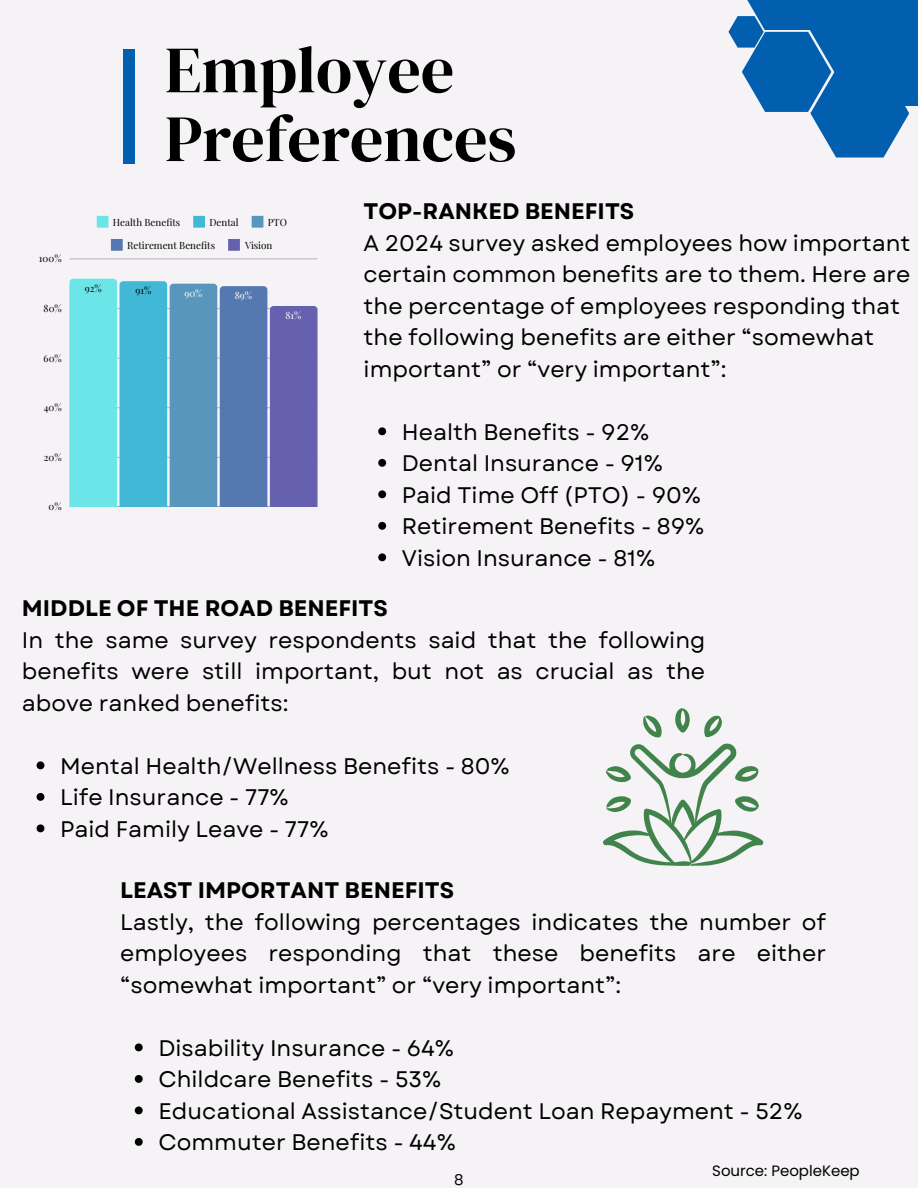
<style>
.page{position:relative;width:918px;height:1188px;background:#f5f3f5}
.page>*{position:absolute;margin:0;border:0;box-sizing:border-box;transform-origin:0 0}
.t1{font:66px/68.8px "DM Serif Display";color:#000}
.t2{font:22.5px/31.5px "Garet";color:#000}
.t3{font:700 22.5px "Garet";color:#000}
.t4{font:15px "Poppins";color:#000}
.t5{font:9.75px "Playfair Display";color:#000}
.t6{font:9.75px "Playfair Display";color:#fff}
</style>
<div class="page">
<div style="left:123px;top:49px;width:11px;height:115px;background:#025eaf"></div>
<div style="left:792px;top:0;width:126px;height:106px;background:#025eaf"></div>
<svg style="left:728px;top:16px;width:181px;height:142px"></svg>
<div style="left:739px;top:0;width:107px;height:30px;background:#025eaf"></div>
<svg style="left:97px;top:216px;width:12px;height:12px"></svg>
<svg style="left:193px;top:216px;width:12px;height:12px"></svg>
<svg style="left:252px;top:216px;width:11px;height:12px"></svg>
<svg style="left:111px;top:239px;width:12px;height:12px"></svg>
<svg style="left:228px;top:239px;width:12px;height:12px"></svg>
<hr style="left:69px;top:259px;width:249px;height:1px;background:#deddde">
<svg style="left:69px;top:279px;width:249px;height:228px;background:#65a4c8"></svg>
<svg style="left:603px;top:708px;width:161px;height:158px"></svg>
<svg style="left:37px;top:761px;width:7px;height:8px"></svg>
<svg style="left:37px;top:793px;width:7px;height:8px"></svg>
<svg style="left:37px;top:824px;width:7px;height:8px"></svg>
<svg style="left:378px;top:427px;width:8px;height:8px"></svg>
<svg style="left:378px;top:459px;width:8px;height:8px"></svg>
<svg style="left:378px;top:490px;width:8px;height:8px"></svg>
<svg style="left:378px;top:522px;width:8px;height:8px"></svg>
<svg style="left:378px;top:553px;width:8px;height:8px"></svg>
<svg style="left:135px;top:1043px;width:8px;height:8px"></svg>
<svg style="left:135px;top:1075px;width:8px;height:8px"></svg>
<svg style="left:135px;top:1106px;width:8px;height:8px"></svg>
<svg style="left:135px;top:1138px;width:8px;height:8px"></svg>
<p class="t5" style="left:39px;top:251px;width:24px">100%</p>
<p class="t5" style="left:44px;top:301px;width:20px">80%</p>
<p class="t5" style="left:44px;top:350px;width:20px">60%</p>
<p class="t5" style="left:44px;top:400px;width:20px">40%</p>
<p class="t5" style="left:44px;top:450px;width:19px">20%</p>
<p class="t5" style="left:49px;top:499px;width:15px">0%</p>
<h1 class="t1" style="left:165px;top:36px;width:353px">Employee<br>Preferences</h1>
<p class="t5" style="left:113px;top:214px;width:69px">Health Benefits</p>
<p class="t5" style="left:209px;top:214px;width:31px">Dental</p>
<p class="t5" style="left:268px;top:214px;width:21px">PTO</p>
<p class="t5" style="left:127px;top:237px;width:89px">Retirement Benefits</p>
<p class="t5" style="left:245px;top:237px;width:29px">Vision</p>
<p class="t5" style="left:85px;top:281px;width:18px">92%</p>
<p class="t5" style="left:135px;top:283px;width:17px">91%</p>
<p class="t6" style="left:184px;top:286px;width:20px">90%</p>
<p class="t6" style="left:235px;top:288px;width:19px">89%</p>
<p class="t6" style="left:286px;top:308px;width:18px">81%</p>
<p class="t3" style="left:364px;top:197px;width:272px">TOP-RANKED BENEFITS</p>
<p class="t2" style="left:364px;top:228px;width:549px">A 2024 survey asked employees how important certain common benefits are to them. Here are the percentage of employees responding that the following benefits are either “somewhat important” or “very important”:</p>
<p class="t2" style="left:402px;top:417px;width:304px">Health Benefits - 92%<br>Dental Insurance - 91%<br>Paid Time Off (PTO) - 90%<br>Retirement Benefits - 89%<br>Vision Insurance - 81%</p>
<p class="t3" style="left:22px;top:594px;width:367px">MIDDLE OF THE ROAD BENEFITS</p>
<p class="t2" style="left:22px;top:625px;width:685px;text-align:justify">In the same survey respondents said that the following benefits were still important, but not as crucial as the above ranked benefits:</p>
<p class="t2" style="left:60px;top:751px;width:451px">Mental Health/Wellness Benefits - 80%<br>Life Insurance - 77%<br>Paid Family Leave - 77%</p>
<p class="t3" style="left:120px;top:876px;width:335px">LEAST IMPORTANT BENEFITS</p>
<p class="t2" style="left:120px;top:907px;width:707px;text-align:justify">Lastly, the following percentages indicates the number of employees responding that these benefits are either “somewhat important” or “very important”:</p>
<p class="t2" style="left:158px;top:1033px;width:646px">Disability Insurance - 64%<br>Childcare Benefits - 53%<br>Educational Assistance/Student Loan Repayment - 52%<br>Commuter Benefits - 44%</p>
<p class="t4" style="left:712px;top:1162px;width:149px">Source: PeopleKeep</p>
<p class="t4" style="left:454px;top:1171px;width:11px">8</p>
</div>
